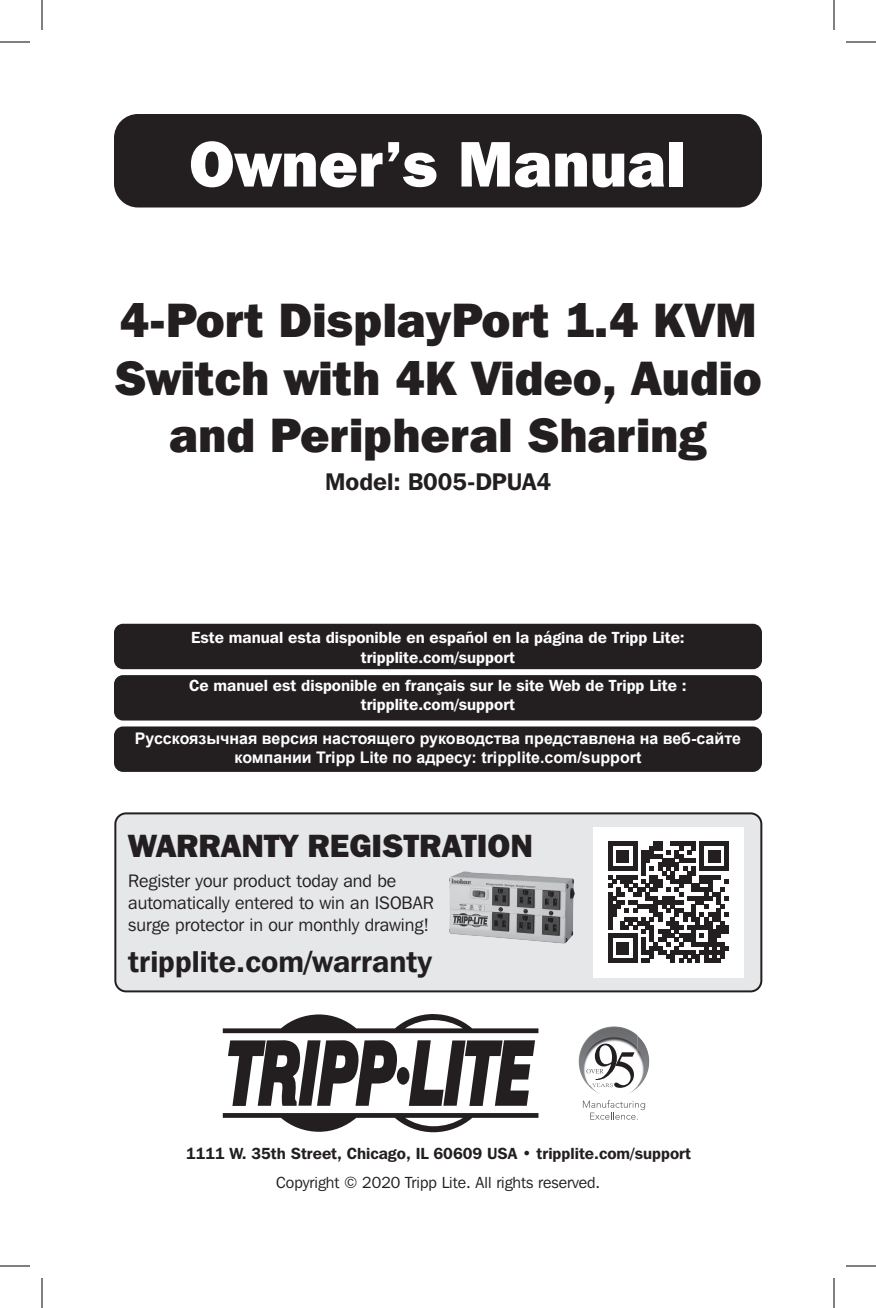
<style>
.page{position:relative;width:876px;height:1308px;background:#fff}
.page>*{position:absolute;margin:0;border:0;box-sizing:border-box;transform-origin:0 0}
.t1{font:800 64px "Franklin Gothic IT Cby BT";color:#fff}
.t2{font:800 48px/57.6px "Franklin Gothic IT Cby BT";color:#231f20;text-align:center}
.t3{font:800 32px "Franklin Gothic IT Cby BT";color:#231f20}
.t4{font:600 30px "Franklin Gothic IT Cby BT";color:#231f20}
.t5{font:600 24px "Franklin Gothic IT Cby BT";color:#231f20}
.t6{font:18px/21.6px "Franklin Gothic IT Cby BT";color:#231f20}
.t7{font:600 16px/19.2px "Franklin Gothic IT Cby BT";color:#fff;text-align:center}
.t8{font:700 16px/19.2px "Arial";color:#fff;text-align:center}
.t9{font:600 16px "Franklin Gothic IT Cby BT";color:#231f20}
.t10{font:16px "Franklin Gothic IT Cby BT";color:#231f20}
</style>
<div class="page">
<div style="left:114px;top:114px;width:648px;height:94px;background:#231f20;border-radius:24px"></div>
<div style="left:397px;top:1067px;width:12px;height:18px;background:#231f20;border-radius:50%"></div>
<svg style="left:228px;top:1040px;width:170px;height:66px"></svg>
<svg style="left:409px;top:1040px;width:126px;height:66px"></svg>
<svg style="left:223px;top:1014px;width:315px;height:19px"></svg>
<svg style="left:223px;top:1113px;width:315px;height:19px"></svg>
<img style="left:583px;top:1026px;width:29px;height:19px">
<img style="left:637px;top:1042px;width:12px;height:46px">
<img style="left:591px;top:1088px;width:40px;height:6px">
<svg style="left:583px;top:1100px;width:62px;height:20px"></svg>
<svg style="left:586px;top:1044px;width:49px;height:44px"></svg>
<div style="left:115px;top:813px;width:646px;height:178px;background:#e6e7e9;border-radius:11px"></div>
<div style="left:114px;top:812px;width:648px;height:180px;border:2px solid #231f20;border-radius:11px"></div>
<div style="left:593px;top:827px;width:151px;height:151px;background:#fff"></div>
<svg style="left:608px;top:842px;width:121px;height:121px"></svg>
<img style="left:449px;top:871px;width:43px;height:66px">
<div style="left:114px;top:726px;width:648px;height:46px;background:#231f20;border-radius:9px"></div>
<div style="left:114px;top:675px;width:648px;height:46px;background:#231f20;border-radius:9px"></div>
<div style="left:114px;top:624px;width:648px;height:45px;background:#231f20;border-radius:9px"></div>
<hr style="left:0;top:42px;width:30px;height:1px;background:#000">
<hr style="left:846px;top:42px;width:30px;height:1px;background:#000">
<hr style="left:0;top:1266px;width:30px;height:1px;background:#000">
<hr style="left:846px;top:1266px;width:30px;height:1px;background:#000">
<hr style="left:42px;top:0;width:1px;height:30px;background:#000">
<hr style="left:42px;top:1278px;width:1px;height:30px;background:#000">
<hr style="left:834px;top:0;width:1px;height:30px;background:#000">
<hr style="left:834px;top:1278px;width:1px;height:30px;background:#000">
<p class="t1" style="left:189px;top:123px;width:497px">Owner’s Manual</p>
<p class="t2" style="left:114px;top:290px;width:649px">4-Port DisplayPort 1.4 KVM<br>Switch with 4K Video, Audio and Peripheral Sharing</p>
<p class="t5" style="left:325px;top:466px;width:227px">Model: B005-DPUA4</p>
<p class="t7" style="left:191px;top:628px;width:495px">Este manual esta disponible en español en la página de Tripp Lite: tripplite.com/support</p>
<p class="t7" style="left:189px;top:675px;width:499px">Ce manuel est disponible en français sur le site Web de Tripp Lite : tripplite.com/support</p>
<p class="t8" style="left:135px;top:729px;width:608px">Русскоязычная версия настоящего руководства представлена на веб-сайте компании Tripp Lite по адресу: tripplite.com/support</p>
<p class="t3" style="left:128px;top:825px;width:406px">WARRANTY REGISTRATION</p>
<p class="t6" style="left:128px;top:870px;width:307px">Register your product today and be automatically entered to win an ISOBAR surge protector in our monthly drawing!</p>
<p class="t4" style="left:128px;top:942px;width:305px">tripplite.com/warranty</p>
<p class="t9" style="left:186px;top:1144px;width:507px">1111 W. 35th Street, Chicago, IL 60609 USA • tripplite.com/support</p>
<p class="t10" style="left:276px;top:1172px;width:326px">Copyright © 2020 Tripp Lite. All rights reserved.</p>
</div>
